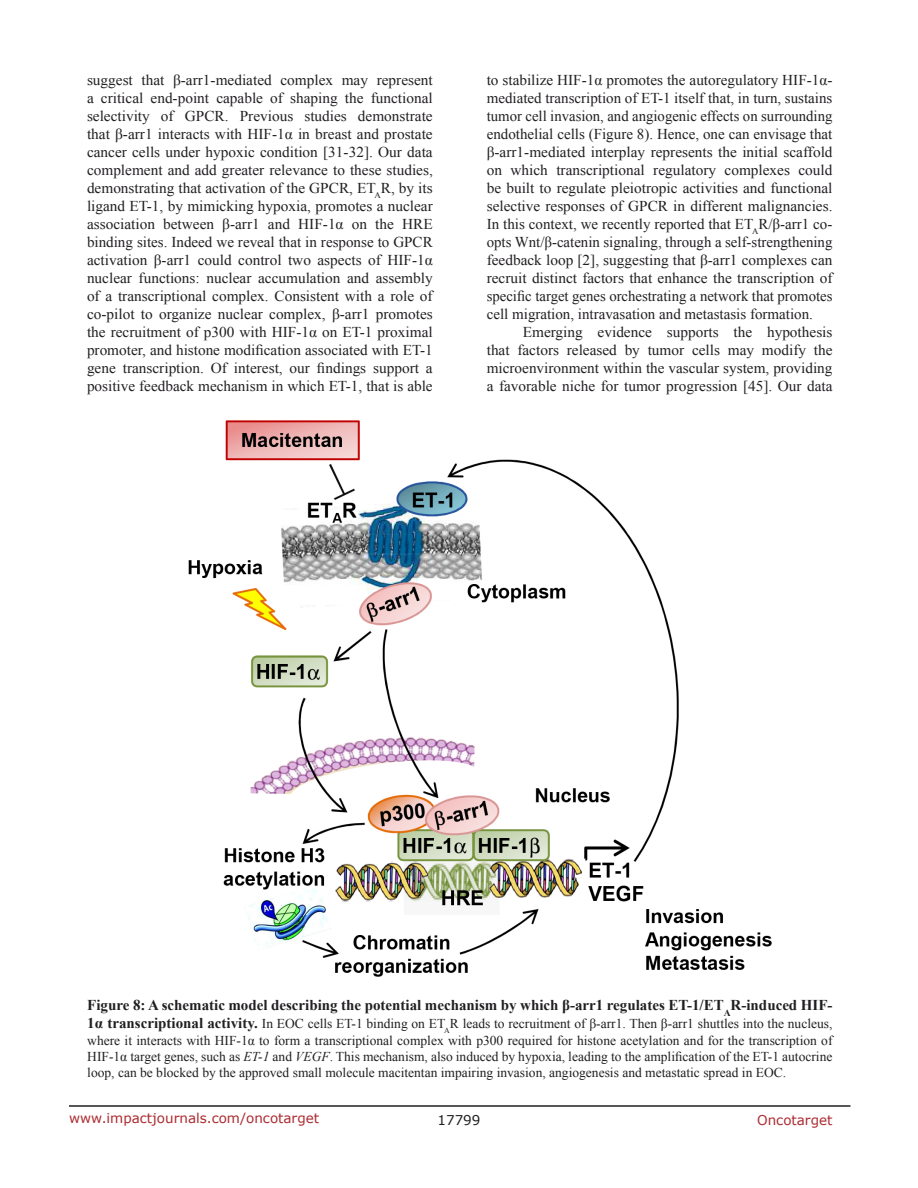
<style>
.page{position:relative;width:918px;height:1188px;background:#fff}
.page>*{position:absolute;margin:0;border:0;box-sizing:border-box;transform-origin:0 0}
.BodyText{font:15px/18px "Times New Roman";color:#221f22;text-align:justify}
.FigureText{font:700 15px "Times New Roman";color:#221f22}
.FigureText-2{font:13.5px/16.2px "Times New Roman";color:#221f22;text-align:justify}
.t1{font:13.5px "Verdana";color:#ac2b31}
.t2{font:13.5px "Verdana";color:#221f22}
.s1{font-weight:700;font-size:15px}
.s2{font-style:italic}
</style>
<div class="page">
<hr style="left:69px;top:1105px;width:781px;height:2px;background:#231f20">
<img style="left:188px;top:420px;width:584px;height:557px">
<p class="BodyText" style="left:87px;top:71px;width:347px">suggest that β-arr1-mediated complex may represent a critical end-point capable of shaping the functional selectivity of GPCR. Previous studies demonstrate that β-arr1 interacts with HIF-1α in breast and prostate cancer cells under hypoxic condition [31-32]. Our data complement and add greater relevance to these studies, demonstrating that activation of the GPCR, ET<sub>A</sub>R, by its ligand ET-1, by mimicking hypoxia, promotes a nuclear association between β-arr1 and HIF-1α on the HRE binding sites. Indeed we reveal that in response to GPCR activation β-arr1 could control two aspects of HIF-1α nuclear functions: nuclear accumulation and assembly of a transcriptional complex. Consistent with a role of co-pilot to organize nuclear complex, β-arr1 promotes the recruitment of p300 with HIF-1α on ET-1 proximal promoter, and histone modification associated with ET-1 gene transcription. Of interest, our findings support a positive feedback mechanism in which ET-1, that is able</p>
<p class="BodyText" style="left:487px;top:71px;width:347px">to stabilize HIF-1α promotes the autoregulatory HIF-1α&shy;mediated transcription of ET-1 itself that, in turn, sustains tumor cell invasion, and angiogenic effects on surrounding endothelial cells (Figure 8). Hence, one can envisage that β-arr1-mediated interplay represents the initial scaffold on which transcriptional regulatory complexes could be built to regulate pleiotropic activities and functional selective responses of GPCR in different malignancies.<br>In this context, we recently reported that ET<sub>A</sub>R/β-arr1 co&shy;opts Wnt/β-catenin signaling, through a self-strengthening feedback loop [2], suggesting that β-arr1 complexes can recruit distinct factors that enhance the transcription of specific target genes orchestrating a network that promotes cell migration, intravasation and metastasis formation.</p>
<p class="BodyText" style="left:487px;top:323px;width:347px;text-indent:36px">Emerging evidence supports the hypothesis that factors released by tumor cells may modify the microenvironment within the vascular system, providing a favorable niche for tumor progression [45]. Our data</p>
<p class="FigureText" style="left:87px;top:995px;width:747px">Figure 8: A schematic model describing the potential mechanism by which β-arr1 regulates ET-1/ET<sub>A</sub>R-induced HIF-</p>
<p class="FigureText-2" style="left:87px;top:1015px;width:747px"><span class="s1">1α transcriptional activity.</span> In EOC cells ET-1 binding on ET<sub>A</sub>R leads to recruitment of β-arr1. Then β-arr1 shuttles into the nucleus, where it interacts with HIF-1α to form a transcriptional complex with p300 required for histone acetylation and for the transcription of HIF-1α target genes, such as <span class="s2">ET-1</span> and <span class="s2">VEGF</span>. This mechanism, also induced by hypoxia, leading to the amplification of the ET-1 autocrine loop, can be blocked by the approved small molecule macitentan impairing invasion, angiogenesis and metastatic spread in EOC.</p>
<p class="t1" style="left:69px;top:1109px;width:252px">www.impactjournals.com/oncotarget</p>
<p class="t2" style="left:438px;top:1111px;width:44px">17799</p>
<p class="t1" style="left:757px;top:1111px;width:77px">Oncotarget</p>
</div>
